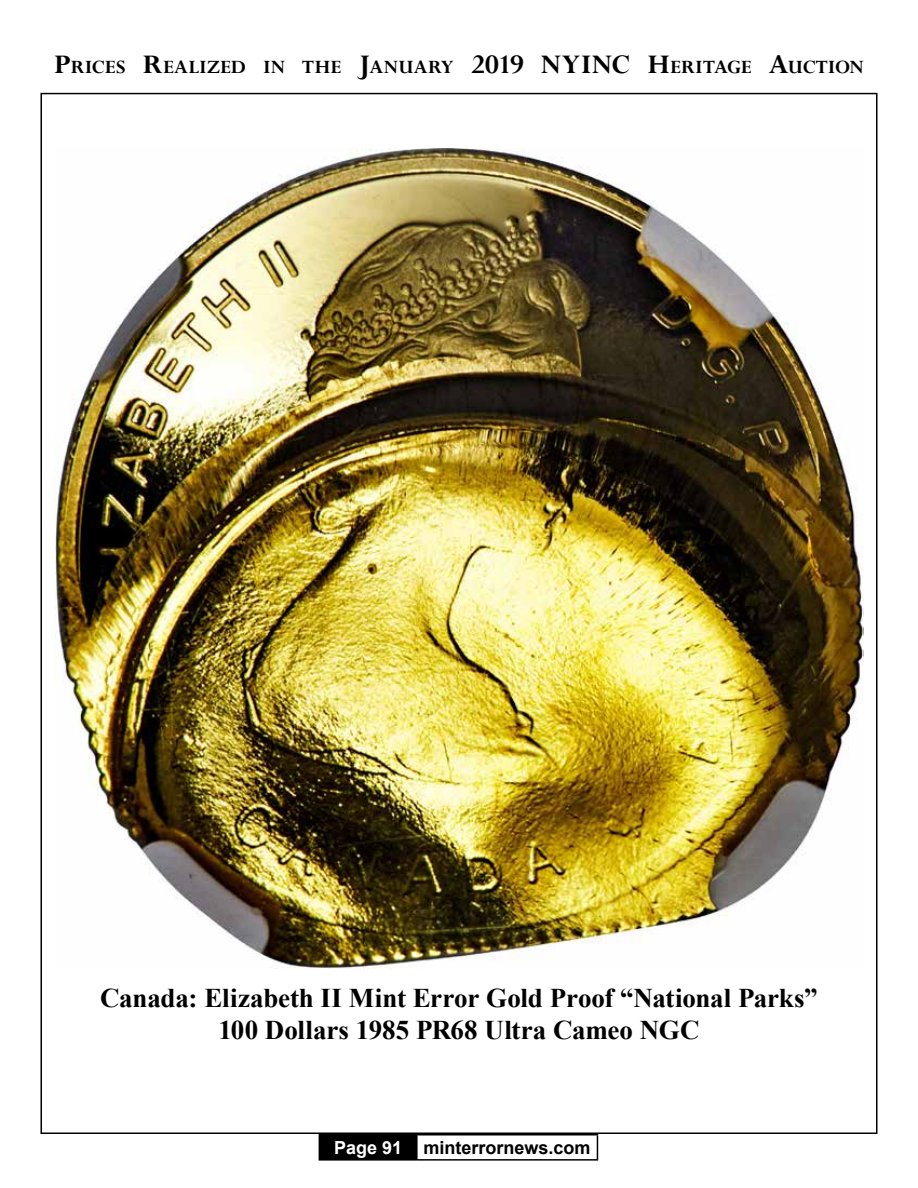
<style>
.page{position:relative;width:918px;height:1188px;background:#fff}
.page>*{position:absolute;margin:0;border:0;box-sizing:border-box;transform-origin:0 0}
.t1{font:700 27px/32.4px "Times New Roman";letter-spacing:-.005em;color:#000;text-align:center}
.t2{font:700 21px "Perpetua";letter-spacing:.01em;color:#000}
.t3{font:700 18px "Arial";color:#000}
.s1{font-size:30px}
.s2{color:#fff}
</style>
<div class="page">
<div style="left:319px;top:1135px;width:98px;height:25px;background:#000"></div>
<hr style="left:319px;top:1134px;width:98px;height:2px;background:#000">
<hr style="left:417px;top:1134px;width:181px;height:2px;background:#000">
<hr style="left:416px;top:1136px;width:2px;height:23px;background:#000">
<svg style="left:597px;top:1136px;width:1px;height:23px"></svg>
<hr style="left:319px;top:1159px;width:98px;height:2px;background:#000">
<hr style="left:417px;top:1159px;width:181px;height:2px;background:#000">
<img style="left:54px;top:149px;width:810px;height:820px">
<p class="t2" style="left:54px;top:54px;width:506px"><span class="s1">P</span>RICES <span class="s1">R</span>EALIZED IN THE <span class="s1">J</span>ANUARY <span class="s1">2019 NYIN</span></p>
<p class="t2" style="left:612px;top:54px;width:254px"><span class="s1">C H</span>ERITAGE <span class="s1">A</span>UCTION</p>
<p class="t1" style="left:100px;top:981px;width:719px">Canada: Elizabeth II Mint Error Gold Proof “National Parks”<br>100 Dollars 1985 PR68 Ultra Cameo NGC</p>
<p class="t3" style="left:334px;top:1136px;width:258px"><span class="s2">Page 91</span> minterrornews.com</p>
</div>
